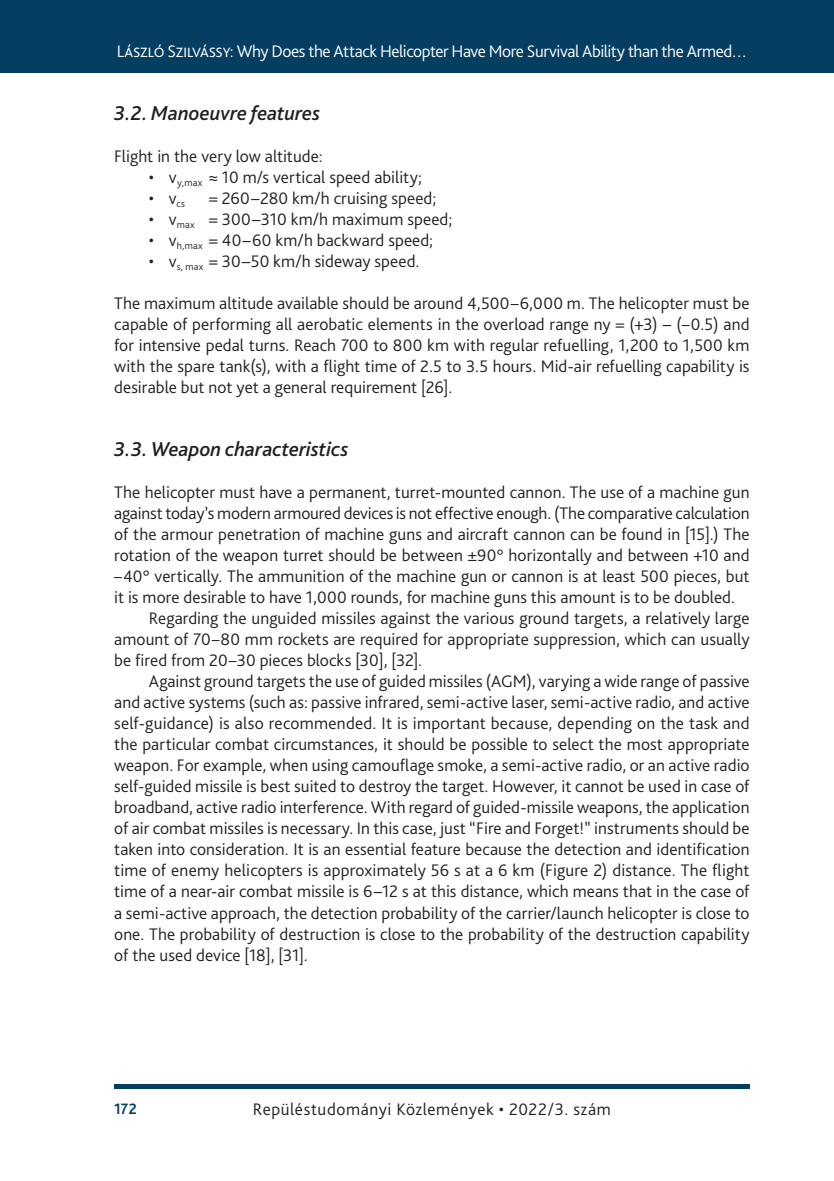
<style>
.page{position:relative;width:834px;height:1181px;background:#fff}
.page>*{position:absolute;margin:0;border:0;box-sizing:border-box;transform-origin:0 0}
._1_1_1__Head_italic{font:italic 500 21px "Bliss Pro";color:#231f20}
._1__Body{font:300 17.5px/21px "Bliss Pro";letter-spacing:.005em;color:#231f20;text-align:justify}
._2__Body_1st_paragraph{font:300 17.5px/21px "Bliss Pro";letter-spacing:.005em;color:#231f20;text-align:justify}
._2__Body_1st_paragraph___1_sor_elötte{font:300 17.5px/21px "Bliss Pro";letter-spacing:.005em;color:#231f20;text-align:justify}
._1_1__Bullet_list{font:300 17.5px "Bliss Pro";letter-spacing:.005em;color:#231f20}
.t1{font:300 17.5px "Bliss Pro";letter-spacing:-.025em;color:#fff}
._1__Body-2{font:300 17.5px "Bliss Pro";letter-spacing:.03em;color:#231f20}
.t2{font:700 15.75px "Bliss Pro";color:#063e62;scale:.95 1}
</style>
<div class="page">
<div style="left:0;top:0;width:833px;height:73px;background:#063e62"></div>
<hr style="left:833px;top:0;width:1px;height:73px;background:#063e62">
<div style="left:114px;top:1084px;width:635px;height:5px;background:#063e62"></div>
<p class="t1" style="left:117px;top:41px;width:631px">László Szilvássy: Why Does the Attack Helicopter Have More Survival Ability than the Armed…</p>
<p class="_1_1_1__Head_italic" style="left:114px;top:100px;width:207px">3.2. Manoeuvre features</p>
<p class="_2__Body_1st_paragraph" style="left:114px;top:145px;width:210px">Flight in the very low altitude:</p>
<p class="_1_1__Bullet_list" style="left:149px;top:167px;width:274px">• v<sub>y,max</sub> ≈ 10 m/s vertical speed ability;</p>
<p class="_1_1__Bullet_list" style="left:149px;top:188px;width:38px">• v<sub>cs</sub></p>
<p class="_1_1__Bullet_list" style="left:209px;top:188px;width:229px">= 260−280 km/h cruising speed;</p>
<p class="_1_1__Bullet_list" style="left:149px;top:209px;width:305px">• v<sub>max</sub> = 300−310 km/h maximum speed;</p>
<p class="_1_1__Bullet_list" style="left:149px;top:230px;width:286px">• v<sub>h,max</sub> = 40−60 km/h backward speed;</p>
<p class="_1_1__Bullet_list" style="left:149px;top:251px;width:272px">• v<sub>s,</sub> <sub>max</sub> = 30−50 km/h sideway speed.</p>
<p class="_2__Body_1st_paragraph___1_sor_elötte" style="left:114px;top:292px;width:637px">The maximum altitude available should be around 4,500–6,000 m. The helicopter must be capable of performing all aerobatic elements in the overload range ny = (+3) − (–0.5) and for intensive pedal turns. Reach 700 to 800 km with regular refuelling, 1,200 to 1,500 km with the spare tank(s), with a flight time of 2.5 to 3.5 hours. Mid-air refuelling capability is desirable but not yet a general requirement [26].</p>
<p class="_1_1_1__Head_italic" style="left:114px;top:436px;width:236px">3.3. Weapon characteristics</p>
<p class="_2__Body_1st_paragraph" style="left:114px;top:481px;width:637px">The helicopter must have a permanent, turret-mounted cannon. The use of a machine gun against today’s modern armoured devices is not effective enough. (The comparative calculation of the armour penetration of machine guns and aircraft cannon can be found in [15].) The rotation of the weapon turret should be between ±90° horizontally and between +10 and –40° vertically. The ammunition of the machine gun or cannon is at least 500 pieces, but it is more desirable to have 1,000 rounds, for machine guns this amount is to be doubled.</p>
<p class="_1__Body" style="left:114px;top:607px;width:637px;text-indent:35px">Regarding the unguided missiles against the various ground targets, a relatively large amount of 70–80 mm rockets are required for appropriate suppression, which can usually be fired from 20–30 pieces blocks [30], [32].</p>
<p class="_1__Body" style="left:114px;top:670px;width:637px;text-indent:35px">Against ground targets the use of guided missiles (AGM), varying a wide range of passive and active systems (such as: passive infrared, semi-active laser, semi-active radio, and active self-guidance) is also recommended. It is important because, depending on the task and the particular combat circumstances, it should be possible to select the most appropriate weapon. For example, when using camouflage smoke, a semi-active radio, or an active radio self-guided missile is best suited to destroy the target. However, it cannot be used in case of broadband, active radio interference. With regard of guided-missile weapons, the application of air combat missiles is necessary. In this case, just “Fire and Forget!” instruments should be taken into consideration. It is an essential feature because the detection and identification time of enemy helicopters is approximately 56 s at a -6 km (Figure 2) distance. The flight time of a near-air combat missile is 6−12 s at this distance, which means that in the case of a semi-active approach, the detection probability of the carrier/launch helicopter is close to one. The probability of destruction is close to the probability of the destruction capability of the used device [18], [31].</p>
<p class="t2" style="left:114px;top:1099px;width:25px">172</p>
<p class="_1__Body-2" style="left:253px;top:1098px;width:359px">Repüléstudományi Közlemények • 2022/3. szám</p>
</div>
